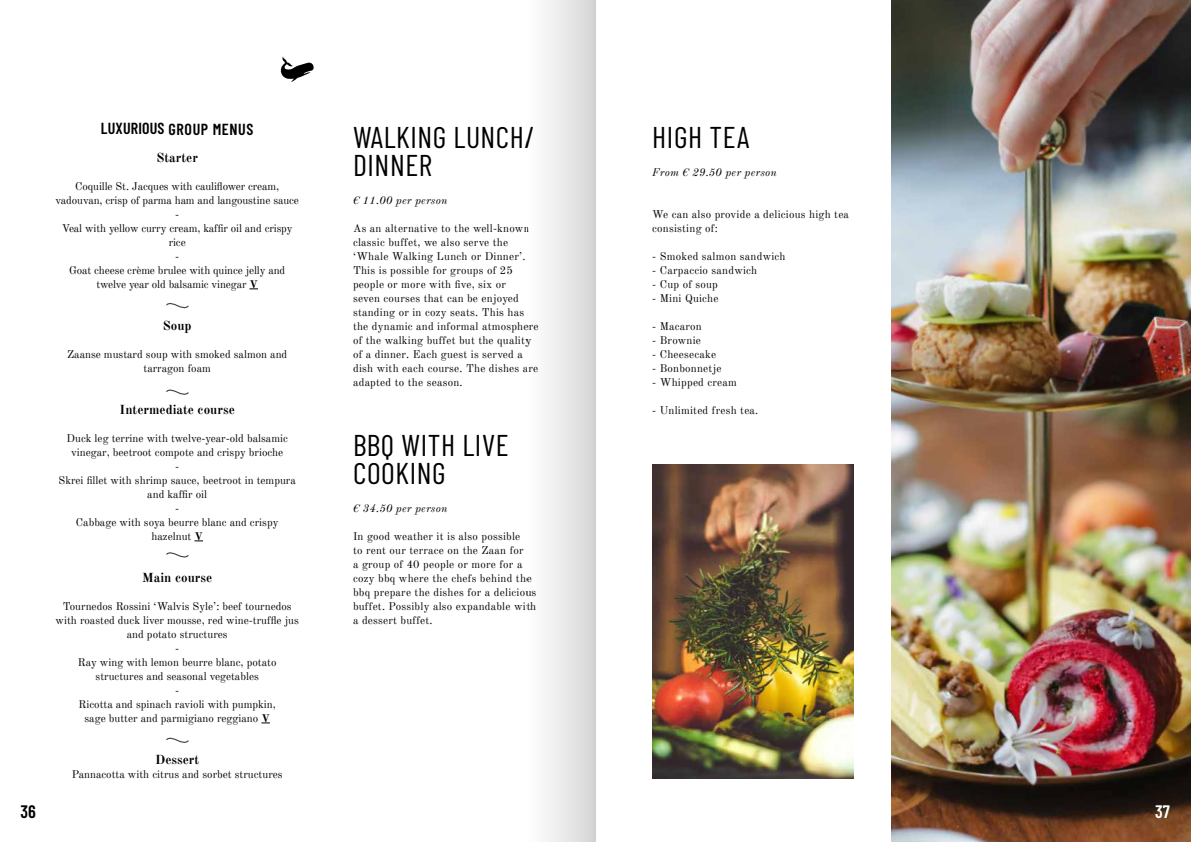
<style>
.page{position:relative;width:1191px;height:842px;background:#fff}
.page>*{position:absolute;margin:0;border:0;box-sizing:border-box;transform-origin:0 0}
.t1{font:30px/28px "Barlow Condensed";letter-spacing:.02em;color:#000}
.t2{font:600 18px "Barlow Condensed";color:#000}
.t3{font:600 18px "Barlow Condensed";color:#fff}
.t4{font:600 16px "Barlow Condensed";letter-spacing:.02em;color:#000}
.t5{font:700 13px "Old Standard TT";color:#000}
.t6{font:11px/14px "Old Standard TT";color:#000;text-align:center}
.t7{font:11px/14px "Old Standard TT";letter-spacing:.02em;color:#000}
.t8{font:italic 11px "Old Standard TT";letter-spacing:.02em;color:#000}
.s1{font-weight:700}
</style>
<div class="page">
<img style="left:891px;top:0;width:300px;height:842px">
<svg style="left:280px;top:57px;width:34px;height:25px"></svg>
<svg style="left:166px;top:303px;width:23px;height:6px"></svg>
<svg style="left:166px;top:389px;width:23px;height:6px"></svg>
<svg style="left:166px;top:552px;width:23px;height:6px"></svg>
<svg style="left:166px;top:737px;width:23px;height:6px"></svg>
<img style="left:652px;top:465px;width:201px;height:314px">
<div style="left:527px;top:0;width:68px;height:842px;background:linear-gradient(to right,#fff,#d6d6d6)"></div>
<h3 class="t4" style="left:101px;top:118px;width:154px">LUXURIOUS GROUP MENUS</h3>
<p class="t5" style="left:156px;top:147px;width:43px">Starter</p>
<p class="t6" style="left:56px;top:179px;width:245px">Coquille St. Jacques with cauliflower cream, vadouvan, crisp of parma ham and langoustine sauce -<br>Veal with yellow curry cream, kaffir oil and crispy rice<br>-<br>Goat cheese crème brulee with quince jelly and twelve year old balsamic vinegar <span class="s1">V</span></p>
<p class="t5" style="left:163px;top:315px;width:30px">Soup</p>
<p class="t6" style="left:67px;top:347px;width:222px">Zaanse mustard soup with smoked salmon and tarragon foam</p>
<p class="t5" style="left:120px;top:399px;width:117px">Intermediate course</p>
<p class="t6" style="left:59px;top:431px;width:239px">Duck leg terrine with twelve-year-old balsamic vinegar, beetroot compote and crispy brioche<br>-<br>Skrei fillet with shrimp sauce, beetroot in tempura and kaffir oil<br>-<br>Cabbage with soya beurre blanc and crispy hazelnut <span class="s1">V</span></p>
<p class="t5" style="left:142px;top:567px;width:72px">Main course</p>
<p class="t6" style="left:56px;top:599px;width:245px">Tournedos Rossini ‘Walvis Syle’: beef tournedos with roasted duck liver mousse, red wine-truffle jus and potato structures<br>-<br>Ray wing with lemon beurre blanc, potato structures and seasonal vegetables<br>-<br>Ricotta and spinach ravioli with pumpkin,<br>sage butter and parmigiano reggiano <span class="s1">V</span></p>
<p class="t5" style="left:155px;top:749px;width:46px">Dessert</p>
<p class="t6" style="left:72px;top:767px;width:212px">Pannacotta with citrus and sorbet structures</p>
<h1 class="t1" style="left:353px;top:121px;width:183px">WALKING LUNCH/<br>DINNER</h1>
<p class="t8" style="left:353px;top:192px;width:96px">€ 11.00 per person</p>
<p class="t7" style="left:353px;top:221px;width:187px">As an alternative to the well-known classic buffet, we also serve the ‘Whale Walking Lunch or Dinner’.<br>This is possible for groups of 25 people or more with five, six or<br>seven courses that can be enjoyed standing or in cozy seats. This has the dynamic and informal atmosphere of the walking buffet but the quality of a dinner. Each guest is served a dish with each course. The dishes are adapted to the season.</p>
<h1 class="t1" style="left:353px;top:429px;width:157px">BBQ WITH LIVE<br>COOKING</h1>
<p class="t8" style="left:353px;top:500px;width:96px">€ 34.50 per person</p>
<p class="t7" style="left:353px;top:529px;width:185px">In good weather it is also possible<br>to rent our terrace on the Zaan for<br>a group of 40 people or more for a cozy bbq where the chefs behind the bbq prepare the dishes for a delicious buffet. Possibly also expandable with a dessert buffet.</p>
<h1 class="t1" style="left:652px;top:121px;width:99px">HIGH TEA</h1>
<p class="t8" style="left:652px;top:164px;width:126px">From € 29.50 per person</p>
<p class="t7" style="left:652px;top:207px;width:198px">We can also provide a delicious high tea consisting of:</p>
<p class="t7" style="left:652px;top:249px;width:135px">- Smoked salmon sandwich</p>
<p class="t7" style="left:652px;top:263px;width:107px">- Carpaccio sandwich</p>
<p class="t7" style="left:652px;top:277px;width:67px">- Cup of soup</p>
<p class="t7" style="left:652px;top:291px;width:68px">- Mini Quiche</p>
<p class="t7" style="left:652px;top:319px;width:51px">- Macaron</p>
<p class="t7" style="left:652px;top:333px;width:50px">- Brownie</p>
<p class="t7" style="left:652px;top:347px;width:65px">- Cheesecake</p>
<p class="t7" style="left:652px;top:361px;width:71px">- Bonbonnetje</p>
<p class="t7" style="left:652px;top:375px;width:86px">- Whipped cream</p>
<p class="t7" style="left:652px;top:403px;width:108px">- Unlimited fresh tea.</p>
<h2 class="t2" style="left:21px;top:798px;width:17px">36</h2>
<h2 class="t3" style="left:1155px;top:798px;width:16px">37</h2>
</div>
